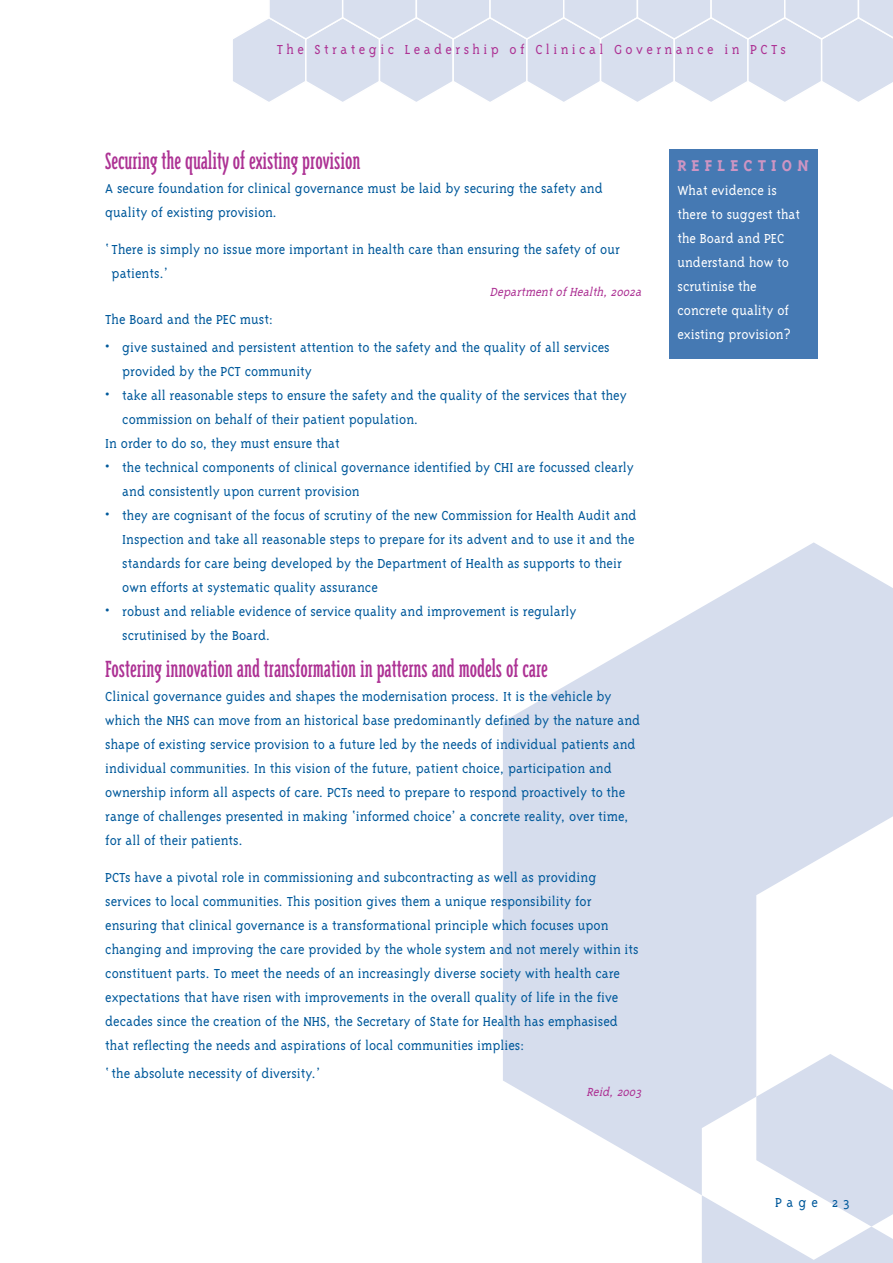
<style>
.page{position:relative;width:893px;height:1263px;background:#fff}
.page>*{position:absolute;margin:0;border:0;box-sizing:border-box;transform-origin:0 0}
.t1{font:27px "Triplex Cond Serif";color:#ad3294}
.t2{font:700 18px "Triplex Serif";letter-spacing:.285em;color:#ce95c3}
.t3{font:300 15px/24px "Triplex Serif";color:#00599b}
.t4{font:300 15px/24px "Triplex Serif";color:#fff}
.t5{font:300 15px "Triplex Serif";letter-spacing:.23em;color:#ad3294}
.t6{font:italic 300 13.5px "Triplex Serif";color:#ad3294}
</style>
<div class="page">
<svg style="left:503px;top:542px;width:389px;height:653px;fill:#d6dded"></svg>
<svg style="left:701px;top:1054px;width:191px;height:209px"></svg>
<svg style="left:233px;top:0;width:659px;height:102px;background:#dde3f0"></svg>
<div style="left:669px;top:149px;width:148px;height:209px;background:#4579b3"></div>
<p class="t5" style="left:277px;top:43px;width:511px">The Strategic Leadership of Clinical Governance in PCTs</p>
<h1 class="t1" style="left:105px;top:150px;width:256px">Securing the quality of existing provision</h1>
<p class="t3" style="left:105px;top:177px;width:499px">A secure foundation for clinical governance must be laid by securing the safety and quality of existing provision.</p>
<p class="t3" style="left:112px;top:238px;width:509px;text-indent:-6px">‘ There is simply no issue more important in health care than ensuring the safety of our patients.’</p>
<p class="t6" style="left:490px;top:286px;width:156px">DepartmentofHealth,2002a</p>
<p class="t3" style="left:105px;top:309px;width:170px">The Board and the PEC must:</p>
<p class="t3" style="left:122px;top:337px;width:489px;text-indent:-17px">• give sustained and persistent attention to the safety and the quality of all services provided by the PCT community</p>
<p class="t3" style="left:105px;top:385px;width:523px">• take all reasonable steps to ensure the safety and the quality of the services that they</p>
<p class="t3" style="left:122px;top:409px;width:297px">commission on behalf of their patient population.</p>
<p class="t3" style="left:105px;top:433px;width:236px">In order to do so, they must ensure that</p>
<p class="t3" style="left:122px;top:457px;width:513px;text-indent:-17px">• the technical components of clinical governance identified by CHI are focussed clearly and consistently upon current provision</p>
<p class="t3" style="left:122px;top:505px;width:515px;text-indent:-17px">• they are cognisant of the focus of scrutiny of the new Commission for Health Audit and Inspection and take all reasonable steps to prepare for its advent and to use it and the standards for care being developed by the Department of Health as supports to their own efforts at systematic quality assurance</p>
<p class="t3" style="left:122px;top:601px;width:456px;text-indent:-17px">• robust and reliable evidence of service quality and improvement is regularly scrutinised by the Board.</p>
<h1 class="t1" style="left:105px;top:658px;width:444px">Fostering innovation and transformation in patterns and models of care</h1>
<p class="t3" style="left:105px;top:686px;width:536px">Clinical governance guides and shapes the modernisation process. It is the vehicle by which the NHS can move from an historical base predominantly defined by the nature and shape of existing service provision to a future led by the needs of individual patients and individual communities. In this vision of the future, patient choice, participation and ownership inform all aspects of care. PCTs need to prepare to respond proactively to the range of challenges presented in making ‘informed choice’ a concrete reality, over time, for all of their patients.</p>
<p class="t3" style="left:105px;top:866px;width:535px">PCTs have a pivotal role in commissioning and subcontracting as well as providing services to local communities. This position gives them a unique responsibility for ensuring that clinical governance is a transformational principle which focuses upon changing and improving the care provided by the whole system and not merely within its constituent parts. To meet the needs of an increasingly diverse society with health care expectations that have risen with improvements in the overall quality of life in the five decades since the creation of the NHS, the Secretary of State for Health has emphasised that reflecting the needs and aspirations of local communities implies:</p>
<p class="t3" style="left:105px;top:1063px;width:216px">‘ the absolute necessity of diversity.’</p>
<p class="t6" style="left:586px;top:1087px;width:59px">Reid,2003</p>
<p class="t2" style="left:677px;top:158px;width:133px">REFLECTION</p>
<p class="t4" style="left:677px;top:179px;width:124px">What evidence is there to suggest that the Board and PEC understand how to scrutinise the concrete quality of existing provision?</p>
<p class="t3" style="left:775px;top:1191px;width:76px">Page 23</p>
</div>
